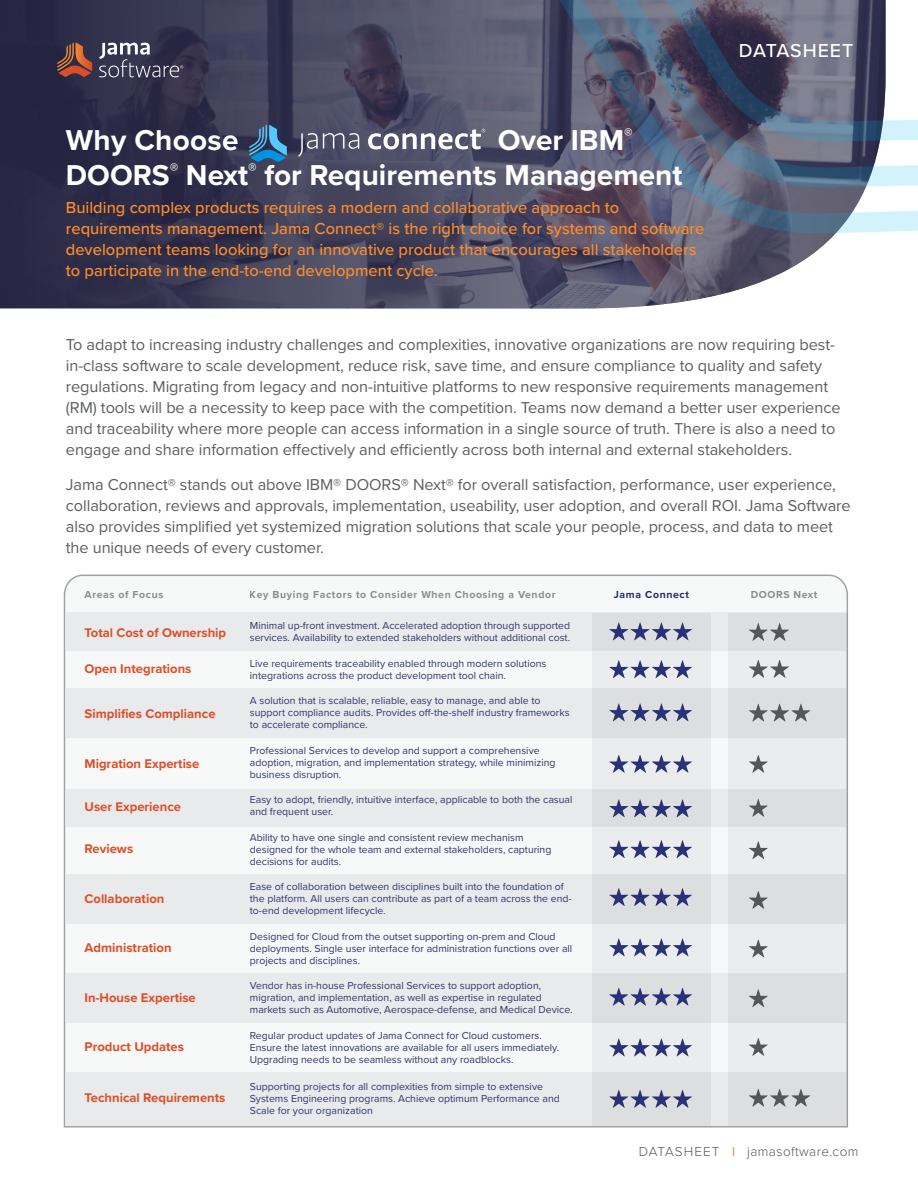
<style>
.page{position:relative;width:918px;height:1188px;background:#fff}
.page>*{position:absolute;margin:0;border:0;box-sizing:border-box;transform-origin:0 0}
.t1{font:700 29.7px/35.4px "Proxima Nova";color:#fff}
.list_text{font:500 19.5px "Proxima Nova";letter-spacing:.045em;color:#fff}
.t2{font:500 16.5px/21px "Proxima Nova";color:#ff8c2b}
.Bullets_Summary_Page{font:16.35px/21px "Proxima Nova";letter-spacing:-.005em;color:#5c5f62}
.Bullets_Summary_Page-2{font:300 13.5px "Proxima Nova";letter-spacing:.03em;color:#54575a}
.Bullets_Summary_Page-3{font:700 13.05px "Proxima Nova";color:#dc4f28}
.Bullets_Summary_Page-4{font:10.5px/12px "Proxima Nova";color:#313670}
.t3{font:700 10.5px "Proxima Nova";letter-spacing:.06em;color:#54575a}
.t4{font:700 10.5px "Proxima Nova";letter-spacing:.06em;color:#262c68}
.s1{color:#dc4f28}
</style>
<div class="page">
<svg style="left:63px;top:574px;width:785px;height:554px"></svg>
<div style="left:67px;top:1072px;width:779px;height:53px;background:#e9eaeb"></div>
<img style="left:0;top:0;width:835px;height:308px">
<svg style="left:542px;top:0;width:376px;height:234px;background:#676d82"></svg>
<svg style="left:648px;top:0;width:270px;height:142px;background:#64687d"></svg>
<svg style="left:99px;top:43px;width:84px;height:34px;background:#59586d"></svg>
<svg style="left:57px;top:43px;width:35px;height:34px"></svg>
<img style="left:76px;top:43px;width:16px;height:28px">
<svg style="left:298px;top:133px;width:61px;height:24px"></svg>
<svg style="left:249px;top:125px;width:38px;height:37px"></svg>
<svg style="left:368px;top:129px;width:117px;height:20px"></svg>
<div style="left:67px;top:613px;width:779px;height:38px;background:#e9eaeb"></div>
<div style="left:67px;top:688px;width:779px;height:50px;background:#e9eaeb"></div>
<div style="left:67px;top:874px;width:779px;height:49px;background:#e9eaeb"></div>
<div style="left:67px;top:973px;width:779px;height:50px;background:#e9eaeb"></div>
<div style="left:67px;top:789px;width:779px;height:37px;background:#e9eaeb"></div>
<div style="left:592px;top:613px;width:119px;height:512px;background:linear-gradient(to right,#e3e4e6,#e3e4e6)"></div>
<div style="left:728px;top:613px;width:119px;height:512px;background:linear-gradient(to right,#e3e5e6,#e3e5e6)"></div>
<svg style="left:609px;top:622px;width:83px;height:18px"></svg>
<svg style="left:609px;top:660px;width:83px;height:18px"></svg>
<svg style="left:609px;top:703px;width:83px;height:18px"></svg>
<svg style="left:609px;top:755px;width:83px;height:18px"></svg>
<svg style="left:609px;top:799px;width:83px;height:18px"></svg>
<svg style="left:609px;top:840px;width:83px;height:18px"></svg>
<svg style="left:609px;top:888px;width:83px;height:18px"></svg>
<svg style="left:609px;top:938px;width:83px;height:18px"></svg>
<svg style="left:609px;top:988px;width:83px;height:18px"></svg>
<svg style="left:609px;top:1038px;width:83px;height:18px"></svg>
<svg style="left:609px;top:1090px;width:83px;height:18px"></svg>
<svg style="left:749px;top:623px;width:40px;height:18px"></svg>
<svg style="left:749px;top:660px;width:40px;height:18px"></svg>
<svg style="left:749px;top:704px;width:61px;height:18px"></svg>
<svg style="left:749px;top:755px;width:19px;height:18px"></svg>
<svg style="left:749px;top:799px;width:19px;height:18px"></svg>
<svg style="left:749px;top:841px;width:19px;height:18px"></svg>
<svg style="left:749px;top:891px;width:19px;height:18px"></svg>
<svg style="left:749px;top:940px;width:19px;height:17px"></svg>
<svg style="left:749px;top:989px;width:19px;height:18px"></svg>
<svg style="left:749px;top:1089px;width:61px;height:18px"></svg>
<svg style="left:749px;top:1038px;width:19px;height:18px"></svg>
<h1 class="t1" style="left:66px;top:121px;width:618px;text-indent:432px">Over IBM<sup>®<br></sup>DOORS<sup>®</sup> Next<sup>®</sup> for Requirements Management</h1>
<h1 class="t2" style="left:66px;top:197px;width:640px">Building complex products requires a modern and collaborative approach to requirements management. Jama Connect® is the right choice for systems and software development teams looking for an innovative product that encourages all stakeholders to participate in the end-to-end development cycle.</h1>
<h1 class="t1" style="left:66px;top:121px;width:174px">Why Choose</h1>
<p class="list_text" style="left:739px;top:36px;width:116px">DATASHEET</p>
<p class="Bullets_Summary_Page" style="left:66px;top:333px;width:776px">To adapt to increasing industry challenges and complexities, innovative organizations are now requiring best&shy;in-class software to scale development, reduce risk, save time, and ensure compliance to quality and safety regulations. Migrating from legacy and non-intuitive platforms to new responsive requirements management (RM) tools will be a necessity to keep pace with the competition. Teams now demand a better user experience and traceability where more people can access information in a single source of truth. There is also a need to engage and share information effectively and efficiently across both internal and external stakeholders.</p>
<p class="Bullets_Summary_Page" style="left:66px;top:473px;width:786px">Jama Connect® stands out above IBM® DOORS® Next® for overall satisfaction, performance, user experience, collaboration, reviews and approvals, implementation, useability, user adoption, and overall ROI. Jama Software also provides simplified yet systemized migration solutions that scale your people, process, and data to meet the unique needs of every customer.</p>
<p class="t3" style="left:85px;top:587px;width:80px">Areas of Focus</p>
<p class="t3" style="left:250px;top:587px;width:307px">Key Buying Factors to Consider When Choosing a Vendor</p>
<h1 class="t4" style="left:614px;top:587px;width:77px">Jama Connect</h1>
<p class="t3" style="left:751px;top:587px;width:68px">DOORS Next</p>
<p class="Bullets_Summary_Page-3" style="left:85px;top:623px;width:143px">Total Cost of Ownership</p>
<p class="Bullets_Summary_Page-3" style="left:85px;top:659px;width:108px">Open Integrations</p>
<p class="Bullets_Summary_Page-3" style="left:85px;top:704px;width:133px">Simplifies Compliance</p>
<p class="Bullets_Summary_Page-3" style="left:85px;top:754px;width:116px">Migration Expertise</p>
<p class="Bullets_Summary_Page-3" style="left:85px;top:797px;width:98px">User Experience</p>
<p class="Bullets_Summary_Page-3" style="left:85px;top:839px;width:50px">Reviews</p>
<p class="Bullets_Summary_Page-4" style="left:250px;top:619px;width:322px">Minimal up-front investment. Accelerated adoption through supported services. Availability to extended stakeholders without additional cost.</p>
<p class="Bullets_Summary_Page-4" style="left:250px;top:657px;width:298px">Live requirements traceability enabled through modern solutions integrations across the product development tool chain.</p>
<p class="Bullets_Summary_Page-4" style="left:250px;top:694px;width:321px">A solution that is scalable, reliable, easy to manage, and able to support compliance audits. Provides off-the-shelf industry frameworks to accelerate compliance.</p>
<p class="Bullets_Summary_Page-4" style="left:250px;top:744px;width:307px">Professional Services to develop and support a comprehensive adoption, migration, and implementation strategy, while minimizing business disruption.</p>
<p class="Bullets_Summary_Page-4" style="left:250px;top:793px;width:324px">Easy to adopt, friendly, intuitive interface, applicable to both the casual and frequent user.</p>
<p class="Bullets_Summary_Page-4" style="left:250px;top:831px;width:303px">Ability to have one single and consistent review mechanism designed for the whole team and external stakeholders, capturing decisions for audits.</p>
<p class="Bullets_Summary_Page-4" style="left:250px;top:880px;width:323px">Ease of collaboration between disciplines built into the foundation of the platform. All users can contribute as part of a team across the end&shy;to-end development lifecycle.</p>
<p class="Bullets_Summary_Page-4" style="left:250px;top:930px;width:324px">Designed for Cloud from the outset supporting on-prem and Cloud deployments. Single user interface for administration functions over all projects and disciplines.</p>
<p class="Bullets_Summary_Page-4" style="left:250px;top:979px;width:324px">Vendor has in-house Professional Services to support adoption, migration, and implementation, as well as expertise in regulated markets such as Automotive, Aerospace-defense, and Medical Device.</p>
<p class="Bullets_Summary_Page-4" style="left:250px;top:1029px;width:311px">Regular product updates of Jama Connect for Cloud customers.<br>Ensure the latest innovations are available for all users immediately.<br>Upgrading needs to be seamless without any roadblocks.</p>
<p class="Bullets_Summary_Page-4" style="left:250px;top:1080px;width:312px">Supporting projects for all complexities from simple to extensive<br>Systems Engineering programs. Achieve optimum Performance and<br>Scale for your organization</p>
<p class="Bullets_Summary_Page-3" style="left:85px;top:889px;width:81px">Collaboration</p>
<p class="Bullets_Summary_Page-3" style="left:85px;top:938px;width:89px">Administration</p>
<p class="Bullets_Summary_Page-3" style="left:85px;top:988px;width:113px">In-House Expertise</p>
<p class="Bullets_Summary_Page-3" style="left:85px;top:1037px;width:101px">Product Updates</p>
<p class="Bullets_Summary_Page-3" style="left:85px;top:1088px;width:142px">Technical Requirements</p>
<p class="Bullets_Summary_Page-2" style="left:639px;top:1142px;width:221px">DATASHEET <span class="s1">l</span> jamasoftware.com</p>
</div>
